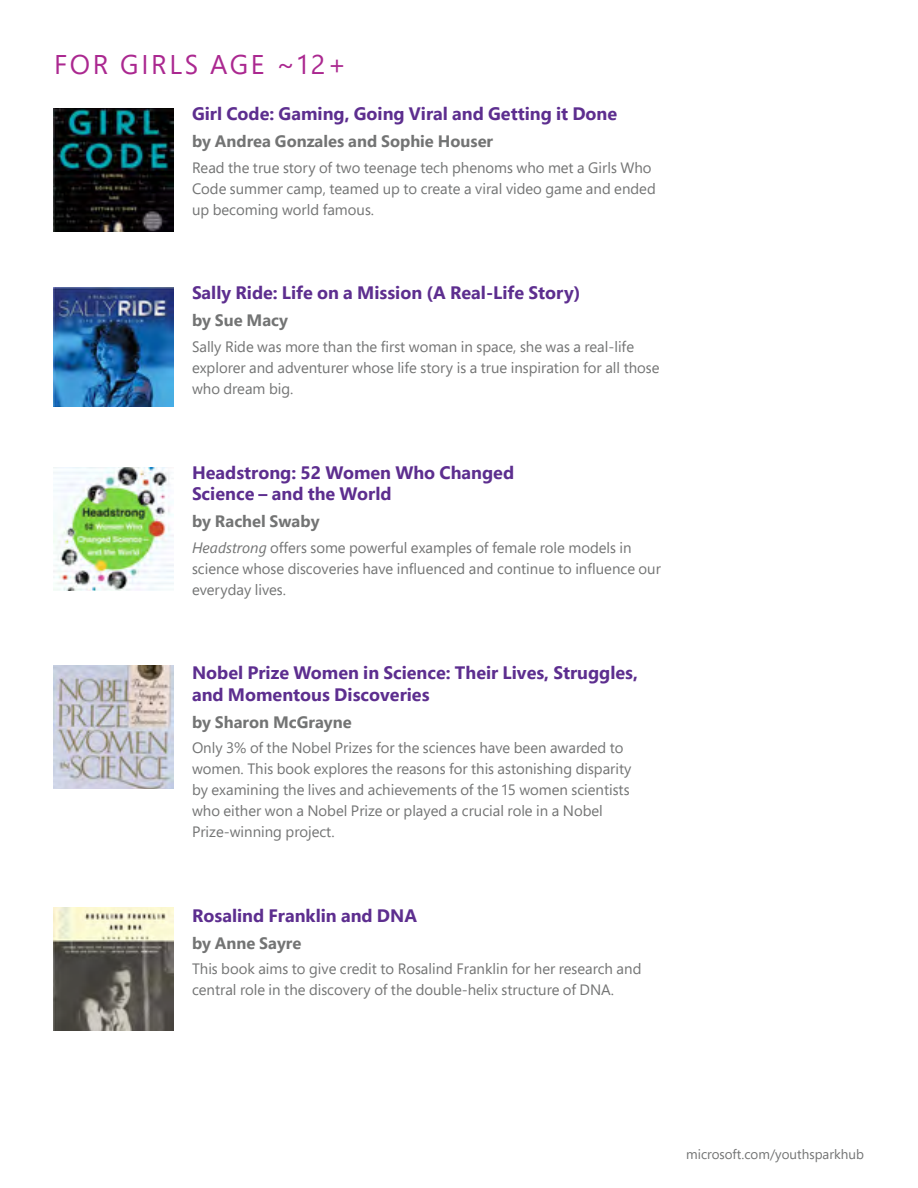
<style>
.page{position:relative;width:918px;height:1188px;background:#fff}
.page>*{position:absolute;margin:0;border:0;box-sizing:border-box;transform-origin:0 0}
.t1{font:27px "Segoe Pro";letter-spacing:.1em;color:#ab2890}
.t2{font:700 18px/21.6px "Segoe Pro";color:#5d2e8f}
.t3{font:700 16.5px "Segoe Pro";color:#737474}
.t4{font:15px/21px "Segoe Pro";color:#737474}
.t5{font:13.5px "Segoe Pro";color:#737474}
.s1{font-family:"Segoe UI";font-style:italic}
</style>
<div class="page">
<img style="left:54px;top:108px;width:119px;height:123px">
<img style="left:54px;top:468px;width:119px;height:123px">
<img style="left:54px;top:666px;width:119px;height:123px">
<img style="left:54px;top:908px;width:119px;height:123px">
<img style="left:54px;top:288px;width:119px;height:119px">
<h1 class="t1" style="left:54px;top:46px;width:294px">FOR GIRLS AGE ~12+</h1>
<p class="t2" style="left:192px;top:103px;width:427px">Girl Code: Gaming, Going Viral and Getting it Done</p>
<p class="t3" style="left:192px;top:130px;width:303px">by Andrea Gonzales and Sophie Houser</p>
<p class="t4" style="left:192px;top:157px;width:465px">Read the true story of two teenage tech phenoms who met a Girls Who<br>Code summer camp, teamed up to create a viral video game and ended up becoming world famous.</p>
<p class="t2" style="left:192px;top:282px;width:390px">Sally Ride: Life on a Mission (A Real-Life Story)</p>
<p class="t3" style="left:192px;top:309px;width:98px">by Sue Macy</p>
<p class="t4" style="left:192px;top:336px;width:469px">Sally Ride was more than the first woman in space, she was a real-life explorer and adventurer whose life story is a true inspiration for all those who dream big.</p>
<p class="t2" style="left:192px;top:461px;width:324px">Headstrong: 52 Women Who Changed<br>Science – and the World</p>
<p class="t3" style="left:192px;top:510px;width:129px">by Rachel Swaby</p>
<p class="t4" style="left:192px;top:537px;width:470px"><span class="s1">Headstrong</span> offers some powerful examples of female role models in science whose discoveries have influenced and continue to influence our everyday lives.</p>
<p class="t2" style="left:192px;top:662px;width:448px">Nobel Prize Women in Science: Their Lives, Struggles, and Momentous Discoveries</p>
<p class="t3" style="left:192px;top:710px;width:161px">by Sharon McGrayne</p>
<p class="t4" style="left:192px;top:737px;width:441px">Only 3% of the Nobel Prizes for the sciences have been awarded to women. This book explores the reasons for this astonishing disparity by examining the lives and achievements of the 15 women scientists who either won a Nobel Prize or played a crucial role in a Nobel Prize-winning project.</p>
<p class="t2" style="left:192px;top:904px;width:227px">Rosalind Franklin and DNA</p>
<p class="t3" style="left:192px;top:931px;width:111px">by Anne Sayre</p>
<p class="t4" style="left:192px;top:958px;width:451px">This book aims to give credit to Rosalind Franklin for her research and central role in the discovery of the double-helix structure of DNA.</p>
<p class="t5" style="left:686px;top:1145px;width:179px">microsoft.com/youthsparkhub</p>
</div>
